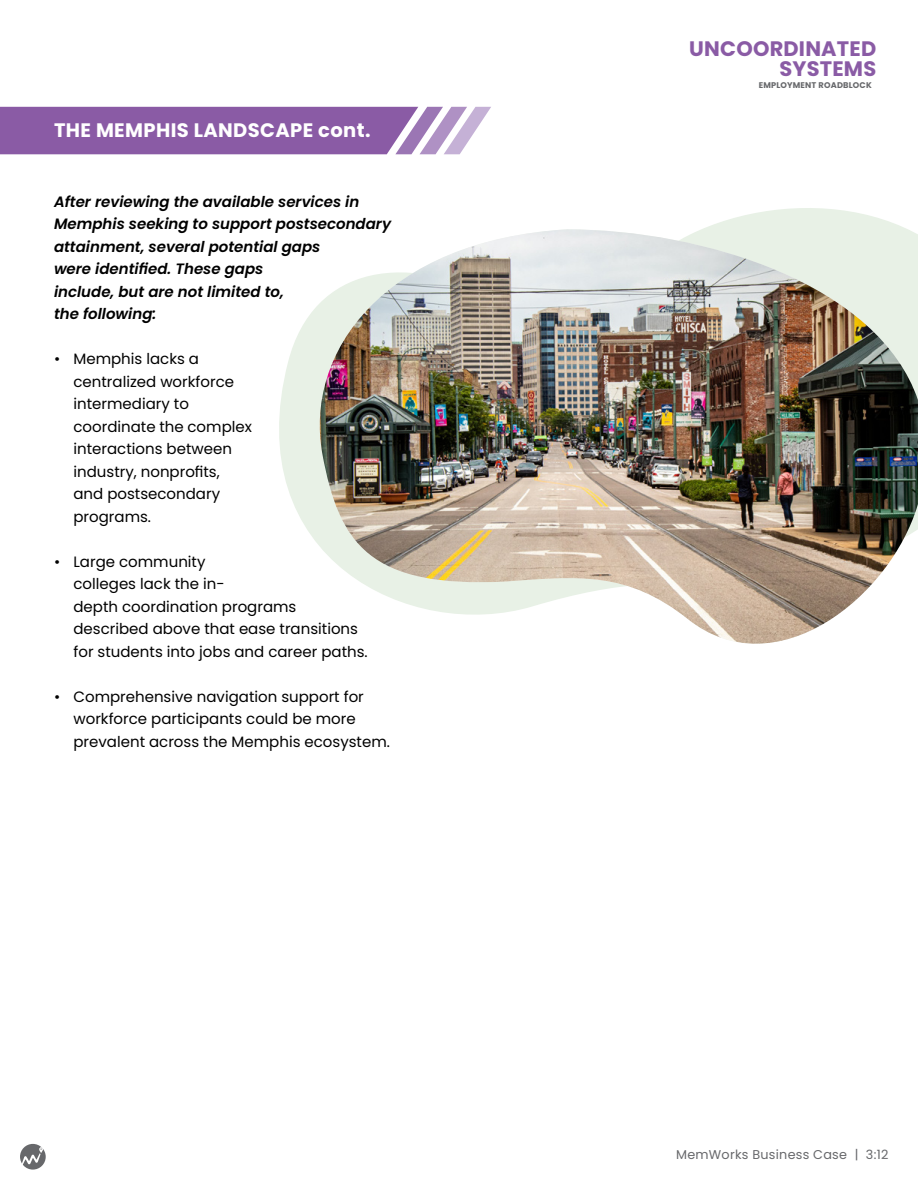
<style>
.page{position:relative;width:918px;height:1188px;background:#fff}
.page>*{position:absolute;margin:0;border:0;box-sizing:border-box;transform-origin:0 0}
.t1{font:700 21px/20px "Poppins";letter-spacing:.01em;color:#8a5ba5;text-align:right}
.t2{font:700 19.5px "Poppins";letter-spacing:.02em;color:#fff}
.t3{font:15px/22.5px "Poppins";color:#000}
.t4{font:italic 600 15px/22.5px "Poppins";color:#000}
.t5{font:12.75px "Poppins";letter-spacing:.02em;color:#67686b}
.t6{font:700 8.25px "Poppins";letter-spacing:.02em;color:#67686b}
</style>
<div class="page">
<svg style="left:0;top:107px;width:491px;height:47px;background:#976eaf"></svg>
<svg style="left:279px;top:208px;width:627px;height:316px"></svg>
<img style="left:304px;top:229px;width:614px;height:415px">
<svg style="left:20px;top:1144px;width:26px;height:26px"></svg>
<svg style="left:21px;top:1147px;width:22px;height:19px"></svg>
<h2 class="t2" style="left:54px;top:119px;width:318px">THE MEMPHIS LANDSCAPE cont.</h2>
<p class="t4" style="left:54px;top:190px;width:339px">After reviewing the available services in<br>Memphis seeking to support postsecondary attainment, several potential gaps<br>were identified. These gaps<br>include, but are not limited to,<br>the following:</p>
<p class="t3" style="left:74px;top:348px;width:180px;text-indent:-20px">• Memphis lacks a centralized workforce intermediary to coordinate the complex interactions between industry, nonprofits, and postsecondary programs.</p>
<p class="t3" style="left:74px;top:550px;width:296px;text-indent:-20px">• Large community<br>colleges lack the in-<br>depth coordination programs described above that ease transitions for students into jobs and career paths.</p>
<p class="t3" style="left:74px;top:685px;width:318px;text-indent:-20px">• Comprehensive navigation support for workforce participants could be more prevalent across the Memphis ecosystem.</p>
<h1 class="t1" style="left:689px;top:39px;width:188px">UNCOORDINATED<br>SYSTEMS</h1>
<p class="t6" style="left:759px;top:80px;width:114px">EMPLOYMENT ROADBLOCK</p>
<p class="t5" style="left:676px;top:1148px;width:214px">MemWorks Business Case | 3:12</p>
</div>
